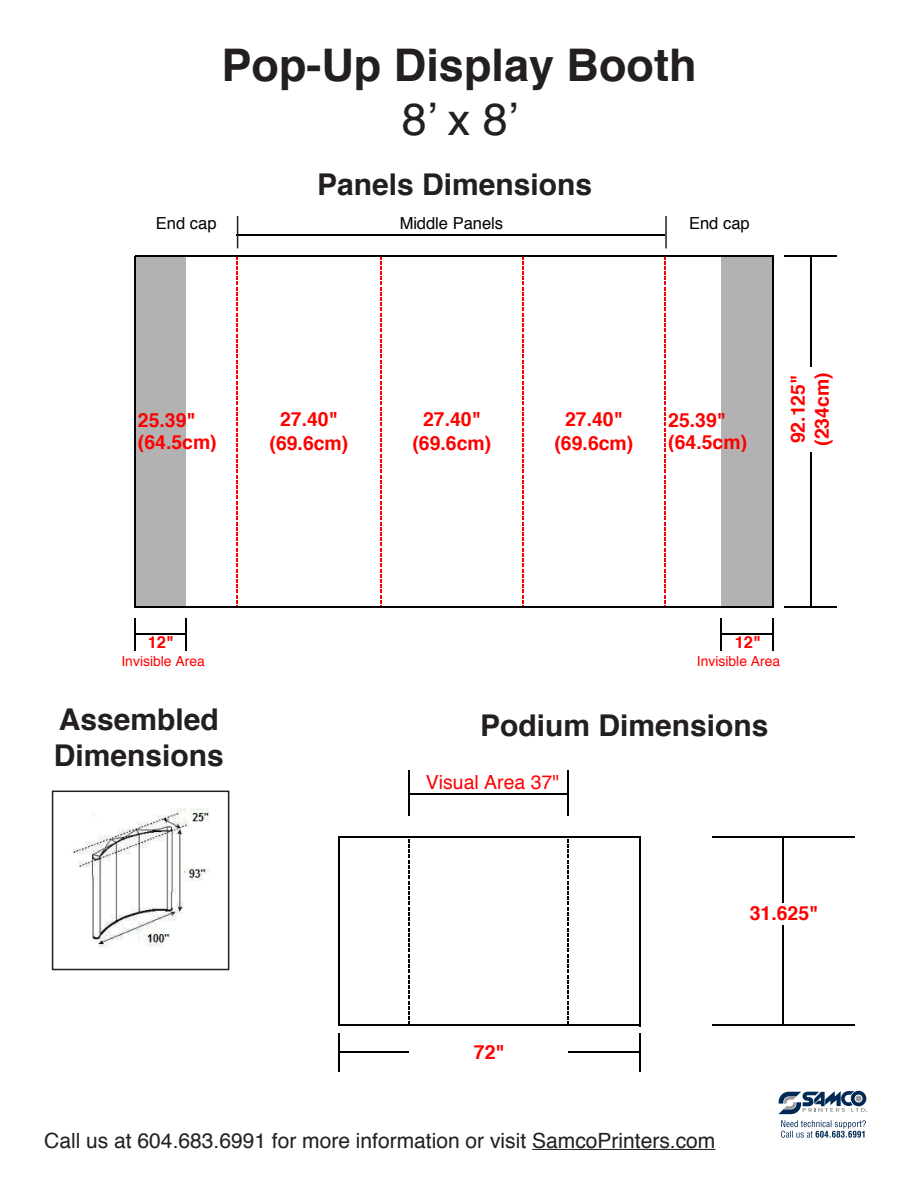
<style>
.page{position:relative;width:918px;height:1188px;background:#fff}
.page>*{position:absolute;margin:0;border:0;box-sizing:border-box;transform-origin:0 0}
.t1{font:700 45px "Helvetica";color:#231f20}
.t2{font:45px "Helvetica";color:#231f20}
.t3{font:700 30px "Helvetica";color:#231f20}
.t4{font:21px "Helvetica";color:#231f20}
.t5{font:700 19.5px/24.2px "Helvetica";color:#f00;text-align:center}
.t6{font:19.5px "Helvetica";color:#f00}
.t7{font:16.5px "Helvetica";color:#000}
.t8{font:700 16.5px "Helvetica";color:#f00}
.t9{font:13.8px "Helvetica";color:#f00}
</style>
<div class="page">
<div style="left:134px;top:256px;width:52px;height:351px;background:#b2b2b2"></div>
<div style="left:721px;top:256px;width:52px;height:351px;background:#b2b2b2"></div>
<hr style="left:135px;top:256px;width:639px;height:1px;background:#000">
<hr style="left:810px;top:257px;width:2px;height:109px;background:#000">
<hr style="left:135px;top:606px;width:639px;height:1px;background:#000">
<hr style="left:134px;top:256px;width:1px;height:351px;background:#000">
<hr style="left:772px;top:257px;width:2px;height:350px;background:#000">
<hr style="left:135px;top:633px;width:52px;height:1px;background:#000">
<hr style="left:134px;top:618px;width:1px;height:32px;background:#000">
<svg style="left:236px;top:257px;width:1px;height:349px"></svg>
<svg style="left:380px;top:257px;width:1px;height:349px"></svg>
<svg style="left:522px;top:257px;width:2px;height:349px"></svg>
<svg style="left:664px;top:257px;width:2px;height:349px"></svg>
<hr style="left:772px;top:618px;width:2px;height:32px;background:#000">
<hr style="left:810px;top:453px;width:2px;height:154px;background:#000">
<hr style="left:185px;top:618px;width:2px;height:32px;background:#000">
<hr style="left:721px;top:618px;width:1px;height:32px;background:#000">
<hr style="left:237px;top:234px;width:428px;height:2px;background:#000">
<hr style="left:785px;top:256px;width:52px;height:1px;background:#000">
<hr style="left:785px;top:606px;width:52px;height:1px;background:#000">
<hr style="left:722px;top:633px;width:52px;height:1px;background:#000">
<img style="left:72px;top:809px;width:138px;height:138px">
<div style="left:52px;top:791px;width:177px;height:179px;border:2px solid #231f20"></div>
<hr style="left:408px;top:771px;width:1px;height:45px;background:#000">
<hr style="left:568px;top:771px;width:1px;height:45px;background:#000">
<hr style="left:339px;top:837px;width:302px;height:1px;background:#000">
<hr style="left:782px;top:838px;width:1px;height:64px;background:#000">
<hr style="left:339px;top:1025px;width:302px;height:1px;background:#000">
<hr style="left:338px;top:837px;width:1px;height:189px;background:#000">
<hr style="left:640px;top:838px;width:1px;height:188px;background:#000">
<hr style="left:339px;top:1051px;width:70px;height:1px;background:#000">
<svg style="left:408px;top:839px;width:1px;height:186px"></svg>
<svg style="left:568px;top:839px;width:1px;height:186px"></svg>
<hr style="left:338px;top:1033px;width:1px;height:38px;background:#000">
<hr style="left:640px;top:1033px;width:1px;height:38px;background:#000">
<hr style="left:782px;top:925px;width:1px;height:101px;background:#000">
<hr style="left:409px;top:793px;width:160px;height:2px;background:#000">
<hr style="left:712px;top:837px;width:143px;height:1px;background:#000">
<hr style="left:712px;top:1025px;width:143px;height:1px;background:#000">
<hr style="left:568px;top:1051px;width:73px;height:1px;background:#000">
<svg style="left:779px;top:1091px;width:88px;height:23px"></svg>
<svg style="left:781px;top:1120px;width:85px;height:18px"></svg>
<hr style="left:237px;top:216px;width:1px;height:32px;background:#231f20">
<hr style="left:665px;top:216px;width:2px;height:32px;background:#231f20">
<hr style="left:532px;top:1149px;width:183px;height:1px;background:#231f20">
<p class="t1" style="left:222px;top:29px;width:477px">Pop-Up Display Booth</p>
<p class="t2" style="left:402px;top:85px;width:117px">8’ x 8’</p>
<p class="t3" style="left:317px;top:161px;width:277px">Panels Dimensions</p>
<p class="t7" style="left:156px;top:211px;width:62px">End cap</p>
<p class="t7" style="left:400px;top:211px;width:105px">Middle Panels</p>
<p class="t7" style="left:689px;top:211px;width:62px">End cap</p>
<p class="t5" style="left:270px;top:407px;width:80px">27.40" (69.6cm)</p>
<p class="t5" style="left:412px;top:407px;width:80px">27.40" (69.6cm)</p>
<p class="t5" style="left:555px;top:407px;width:80px">27.40" (69.6cm)</p>
<p class="t5" style="left:138px;top:409px;width:59px">25.39"</p>
<p class="t5" style="left:668px;top:409px;width:59px">25.39"</p>
<p class="t5" style="left:138px;top:430px;width:80px">(64.5cm)</p>
<p class="t5" style="left:668px;top:430px;width:80px">(64.5cm)</p>
<p class="t5" style="left:786px;top:446px;width:75px;text-align:left;rotate:-90deg">92.125" (234cm)</p>
<p class="t8" style="left:148px;top:629px;width:28px">12"</p>
<p class="t8" style="left:735px;top:629px;width:28px">12"</p>
<p class="t9" style="left:122px;top:651px;width:85px">Invisible Area</p>
<p class="t9" style="left:697px;top:651px;width:85px">Invisible Area</p>
<p class="t3" style="left:59px;top:695px;width:162px">Assembled</p>
<p class="t3" style="left:480px;top:702px;width:290px">Podium Dimensions</p>
<p class="t3" style="left:54px;top:731px;width:172px">Dimensions</p>
<p class="t6" style="left:426px;top:767px;width:135px">Visual Area 37"</p>
<p class="t5" style="left:750px;top:902px;width:70px">31.625"</p>
<p class="t5" style="left:474px;top:1040px;width:32px">72"</p>
<p class="t4" style="left:44px;top:1124px;width:673px">Call us at 604.683.6991 for more information or visit SamcoPrinters.com</p>
</div>
